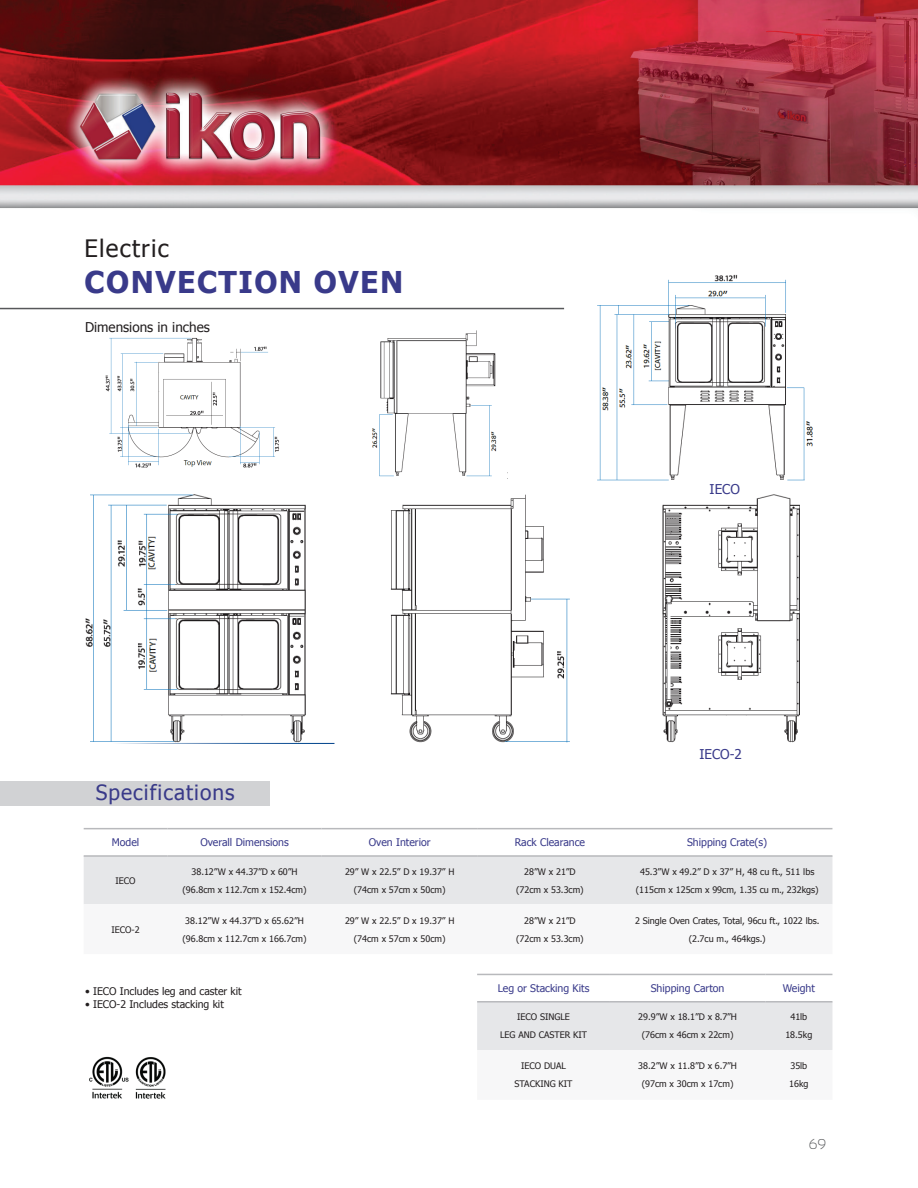
<style>
.page{position:relative;width:918px;height:1188px;background:#fff}
.page>*{position:absolute;margin:0;border:0;box-sizing:border-box;transform-origin:0 0}
.t1{font:700 30px "Tahoma";letter-spacing:.05em;color:#393a8a}
.t2{font:24px "Tahoma";letter-spacing:.05em;color:#231f20}
.t3{font:21px "Tahoma";letter-spacing:.05em;color:#393a89}
.t4{font:300 14.25px "Sansation";color:#57585a}
.t5{font:13.5px "Tahoma";color:#231f20}
.t6{font:13.5px "Tahoma";color:#393a8a}
.t7{font:10.5px "Tahoma";color:#393a8a}
.t8{font:10.5px "Tahoma";color:#231f20}
.t9{font:9px/18px "Tahoma";color:#231f20;text-align:center}
</style>
<div class="page">
<img style="left:0;top:0;width:918px;height:210px">
<div style="left:0;top:781px;width:270px;height:25px;background:#d1d2d4"></div>
<div style="left:84px;top:857px;width:748px;height:47px;background:#e6e7e9"></div>
<hr style="left:84px;top:855px;width:83px;height:2px;background:#b8b9bc">
<hr style="left:167px;top:855px;width:155px;height:2px;background:#b8b9bc">
<hr style="left:322px;top:855px;width:156px;height:2px;background:#b8b9bc">
<hr style="left:478px;top:855px;width:144px;height:2px;background:#b8b9bc">
<hr style="left:622px;top:855px;width:210px;height:2px;background:#b8b9bc">
<hr style="left:84px;top:828px;width:83px;height:1px;background:#b8b9bc">
<hr style="left:167px;top:828px;width:155px;height:1px;background:#b8b9bc">
<hr style="left:322px;top:828px;width:156px;height:1px;background:#b8b9bc">
<hr style="left:478px;top:828px;width:144px;height:1px;background:#b8b9bc">
<hr style="left:622px;top:828px;width:210px;height:1px;background:#b8b9bc">
<hr style="left:0;top:308px;width:564px;height:1px;background:#57585a">
<div style="left:477px;top:1003px;width:355px;height:47px;background:#e6e7e9"></div>
<hr style="left:477px;top:1001px;width:133px;height:2px;background:#b8b9bc">
<hr style="left:610px;top:1001px;width:155px;height:2px;background:#b8b9bc">
<hr style="left:765px;top:1001px;width:67px;height:2px;background:#b8b9bc">
<hr style="left:477px;top:974px;width:133px;height:1px;background:#b8b9bc">
<hr style="left:610px;top:974px;width:155px;height:1px;background:#b8b9bc">
<hr style="left:765px;top:974px;width:67px;height:1px;background:#b8b9bc">
<img style="left:85px;top:494px;width:715px;height:250px">
<img style="left:105px;top:337px;width:174px;height:131px">
<img style="left:372px;top:330px;width:136px;height:149px">
<img style="left:597px;top:274px;width:216px;height:207px">
<img style="left:89px;top:1056px;width:77px;height:43px">
<h2 class="t2" style="left:85px;top:232px;width:86px">Electric</h2>
<h1 class="t1" style="left:85px;top:261px;width:320px">CONVECTION OVEN</h1>
<h3 class="t5" style="left:85px;top:318px;width:126px">Dimensions in inches</h3>
<h3 class="t3" style="left:96px;top:779px;width:141px">Specifications</h3>
<h3 class="t6" style="left:710px;top:480px;width:32px">IECO</h3>
<h3 class="t6" style="left:699px;top:745px;width:44px">IECO-2</h3>
<p class="t7" style="left:112px;top:835px;width:29px">Model</p>
<p class="t7" style="left:200px;top:835px;width:90px">Overall Dimensions</p>
<p class="t7" style="left:369px;top:835px;width:63px">Oven Interior</p>
<p class="t7" style="left:515px;top:835px;width:72px">Rack Clearance</p>
<p class="t7" style="left:687px;top:835px;width:82px">Shipping Crate(s)</p>
<p class="t9" style="left:115px;top:871px;width:22px">IECO</p>
<p class="t9" style="left:182px;top:862px;width:126px">38.12”W x 44.37”D x 60”H (96.8cm x 112.7cm x 152.4cm)</p>
<p class="t9" style="left:345px;top:862px;width:111px">29” W x 22.5” D x 19.37” H (74cm x 57cm x 50cm)</p>
<p class="t9" style="left:516px;top:862px;width:69px">28”W x 21”D (72cm x 53.3cm)</p>
<p class="t9" style="left:636px;top:862px;width:184px">45.3”W x 49.2” D x 37” H, 48 cu ft., 511 lbs (115cm x 125cm x 99cm, 1.35 cu m., 232kgs)</p>
<p class="t9" style="left:111px;top:920px;width:30px">IECO-2</p>
<p class="t9" style="left:183px;top:911px;width:125px;text-align:left">38.12”W x 44.37”D x 65.62”H (96.8cm x 112.7cm x 166.7cm)</p>
<p class="t9" style="left:345px;top:911px;width:111px">29” W x 22.5” D x 19.37” H (74cm x 57cm x 50cm)</p>
<p class="t9" style="left:516px;top:911px;width:69px">28”W x 21”D (72cm x 53.3cm)</p>
<p class="t9" style="left:635px;top:911px;width:186px">2 Single Oven Crates, Total, 96cu ft., 1022 lbs. (2.7cu m., 464kgs.)</p>
<p class="t8" style="left:85px;top:984px;width:158px">• IECO Includes leg and caster kit</p>
<p class="t8" style="left:85px;top:997px;width:140px">• IECO-2 Includes stacking kit</p>
<p class="t7" style="left:498px;top:981px;width:93px">Leg or Stacking Kits</p>
<p class="t7" style="left:651px;top:981px;width:75px">Shipping Carton</p>
<p class="t7" style="left:783px;top:981px;width:34px">Weight</p>
<p class="t9" style="left:500px;top:1008px;width:89px">IECO SINGLE<br>LEG AND CASTER KIT</p>
<p class="t9" style="left:638px;top:1008px;width:100px">29.9”W x 18.1”D x 8.7”H (76cm x 46cm x 22cm)</p>
<p class="t9" style="left:785px;top:1008px;width:28px">41lb<br>18.5kg</p>
<p class="t9" style="left:515px;top:1057px;width:59px">IECO DUAL<br>STACKING KIT</p>
<p class="t9" style="left:638px;top:1057px;width:100px">38.2”W x 11.8”D x 6.7”H (97cm x 30cm x 17cm)</p>
<p class="t9" style="left:789px;top:1057px;width:21px;text-align:left">35lb<br>16kg</p>
<h3 class="t4" style="left:809px;top:1136px;width:19px">69</h3>
</div>
